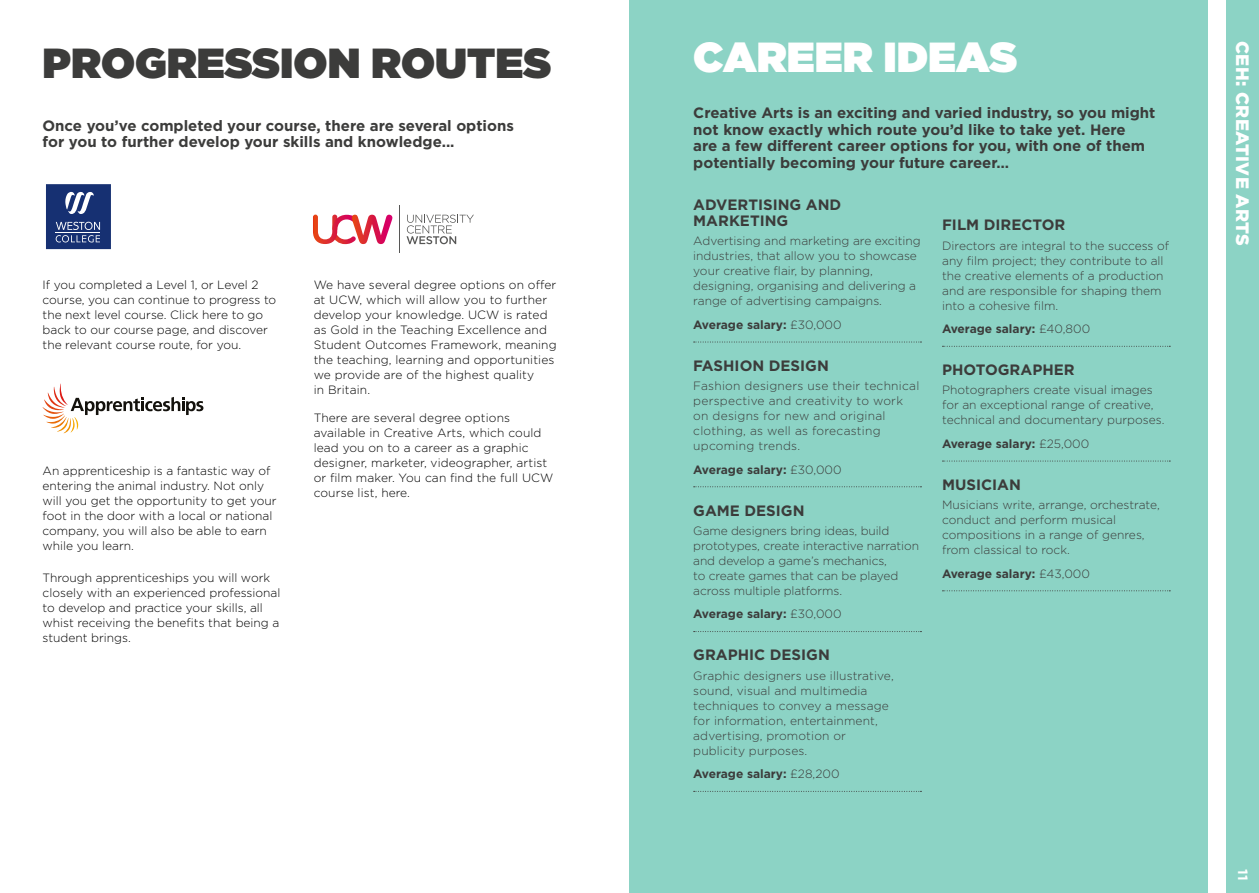
<style>
.page{position:relative;width:1259px;height:893px;background:#fff}
.page>*{position:absolute;margin:0;border:0;box-sizing:border-box;transform-origin:0 0}
.t1{font:900 42px "Gotham";color:#3c3c3b}
.t2{font:900 42px "Gotham";color:#fff}
.t3{font:900 18px "Gotham";letter-spacing:.02em;color:#fff}
.t4{font:700 15px/16.5px "Gotham";color:#3c3c3b}
.t5{font:700 13.5px "Gotham";color:#fff}
.t6{font:300 12px/15px "Gotham";color:#000}
.t7{font:300 12px/15px "Gotham";color:#3c3c3b}
.t8{font:700 12px "Gotham";color:#3c3c3b}
.t9{font:300 12px/15px "Gotham";letter-spacing:.02em;color:#3c3c3b}
.s1{font-weight:300}
</style>
<div class="page">
<div style="left:1226px;top:0;width:33px;height:893px;background:#8cd3c5"></div>
<div style="left:629px;top:0;width:579px;height:893px;background:#8cd3c5"></div>
<svg style="left:693px;top:342px;width:228px;height:1px"></svg>
<svg style="left:693px;top:486px;width:228px;height:1px"></svg>
<svg style="left:693px;top:631px;width:228px;height:1px"></svg>
<svg style="left:693px;top:791px;width:228px;height:1px"></svg>
<svg style="left:942px;top:346px;width:228px;height:1px"></svg>
<svg style="left:942px;top:461px;width:228px;height:1px"></svg>
<svg style="left:942px;top:590px;width:228px;height:1px"></svg>
<svg style="left:313px;top:215px;width:79px;height:29px"></svg>
<hr style="left:399px;top:205px;width:1px;height:48px;background:#575756">
<svg style="left:406px;top:215px;width:68px;height:29px"></svg>
<svg style="left:46px;top:184px;width:65px;height:66px;background:#374d86"></svg>
<svg style="left:43px;top:384px;width:160px;height:49px"></svg>
<h1 class="t1" style="left:43px;top:33px;width:510px">PROGRESSION ROUTES</h1>
<p class="t4" style="left:43px;top:117px;width:473px">Once you’ve completed your course, there are several options for you to further develop your skills and knowledge...</p>
<p class="t6" style="left:43px;top:277px;width:235px">If you completed a Level 1, or Level 2 course, you can continue to progress to the next level course. Click here to go back to our course page, and discover the relevant course route, for you.</p>
<p class="t6" style="left:43px;top:463px;width:236px">An apprenticeship is a fantastic way of entering the animal industry. Not only will you get the opportunity to get your foot in the door with a local or national company, you will also be able to earn while you learn.</p>
<p class="t6" style="left:43px;top:570px;width:239px">Through apprenticeships you will work closely with an experienced professional to develop and practice your skills, all whist receiving the benefits that being a student brings.</p>
<p class="t6" style="left:314px;top:277px;width:244px">We have several degree options on offer at UCW, which will allow you to further develop your knowledge. UCW is rated as Gold in the Teaching Excellence and Student Outcomes Framework, meaning the teaching, learning and opportunities we provide are of the highest quality<br>in Britain.</p>
<p class="t6" style="left:314px;top:410px;width:241px">There are several degree options available in Creative Arts, which could lead you on to a career as a graphic designer, marketer, videographer, artist or film maker. You can find the full UCW course list, here.</p>
<h1 class="t2" style="left:693px;top:27px;width:325px">CAREER IDEAS</h1>
<p class="t4" style="left:693px;top:104px;width:464px">Creative Arts is an exciting and varied industry, so you might not know exactly which route you’d like to take yet. Here<br>are a few different career options for you, with one of them potentially becoming your future career…</p>
<p class="t4" style="left:693px;top:196px;width:149px">ADVERTISING AND<br>MARKETING</p>
<p class="t7" style="left:693px;top:233px;width:229px">Advertising and marketing are exciting industries, that allow you to showcase your creative flair, by planning, designing, organising and delivering a range of advertising campaigns.</p>
<p class="t8" style="left:693px;top:317px;width:150px">Average salary: <span class="s1">£30,000</span></p>
<p class="t4" style="left:693px;top:357px;width:137px">FASHION DESIGN</p>
<p class="t9" style="left:693px;top:378px;width:227px">Fashion designers use their technical perspective and creativity to work on designs for new and original clothing, as well as forecasting upcoming trends.</p>
<p class="t8" style="left:693px;top:461px;width:150px">Average salary: <span class="s1">£30,000</span></p>
<p class="t4" style="left:693px;top:502px;width:113px">GAME DESIGN</p>
<p class="t7" style="left:693px;top:523px;width:227px">Game designers bring ideas, build prototypes, create interactive narration and develop a game’s mechanics,<br>to create games that can be played across multiple platforms.</p>
<p class="t8" style="left:693px;top:606px;width:150px">Average salary: <span class="s1">£30,000</span></p>
<p class="t4" style="left:693px;top:647px;width:138px">GRAPHIC DESIGN</p>
<p class="t7" style="left:693px;top:668px;width:202px">Graphic designers use illustrative, sound, visual and multimedia techniques to convey a message for information, entertainment, advertising, promotion or publicity purposes.</p>
<p class="t8" style="left:693px;top:766px;width:148px">Average salary: <span class="s1">£28,200</span></p>
<p class="t4" style="left:942px;top:217px;width:125px">FILM DIRECTOR</p>
<p class="t7" style="left:942px;top:238px;width:229px">Directors are integral to the success of any film project; they contribute to all the creative elements of a production and are responsible for shaping them into a cohesive film.</p>
<p class="t8" style="left:942px;top:321px;width:150px">Average salary: <span class="s1">£40,800</span></p>
<p class="t4" style="left:942px;top:361px;width:134px">PHOTOGRAPHER</p>
<p class="t7" style="left:942px;top:382px;width:224px">Photographers create visual images for an exceptional range of creative, technical and documentary purposes.</p>
<p class="t8" style="left:942px;top:436px;width:149px">Average salary: <span class="s1">£25,000</span></p>
<p class="t4" style="left:942px;top:476px;width:80px">MUSICIAN</p>
<p class="t7" style="left:942px;top:497px;width:219px">Musicians write, arrange, orchestrate, conduct and perform musical compositions in a range of genres, from classical to rock.</p>
<p class="t8" style="left:942px;top:565px;width:149px">Average salary: <span class="s1">£43,000</span></p>
<h2 class="t3" style="left:1254px;top:41px;width:207px;rotate:90deg">CEH: CREATIVE ARTS</h2>
<p class="t5" style="left:1251px;top:869px;width:13px;rotate:90deg">11</p>
</div>
